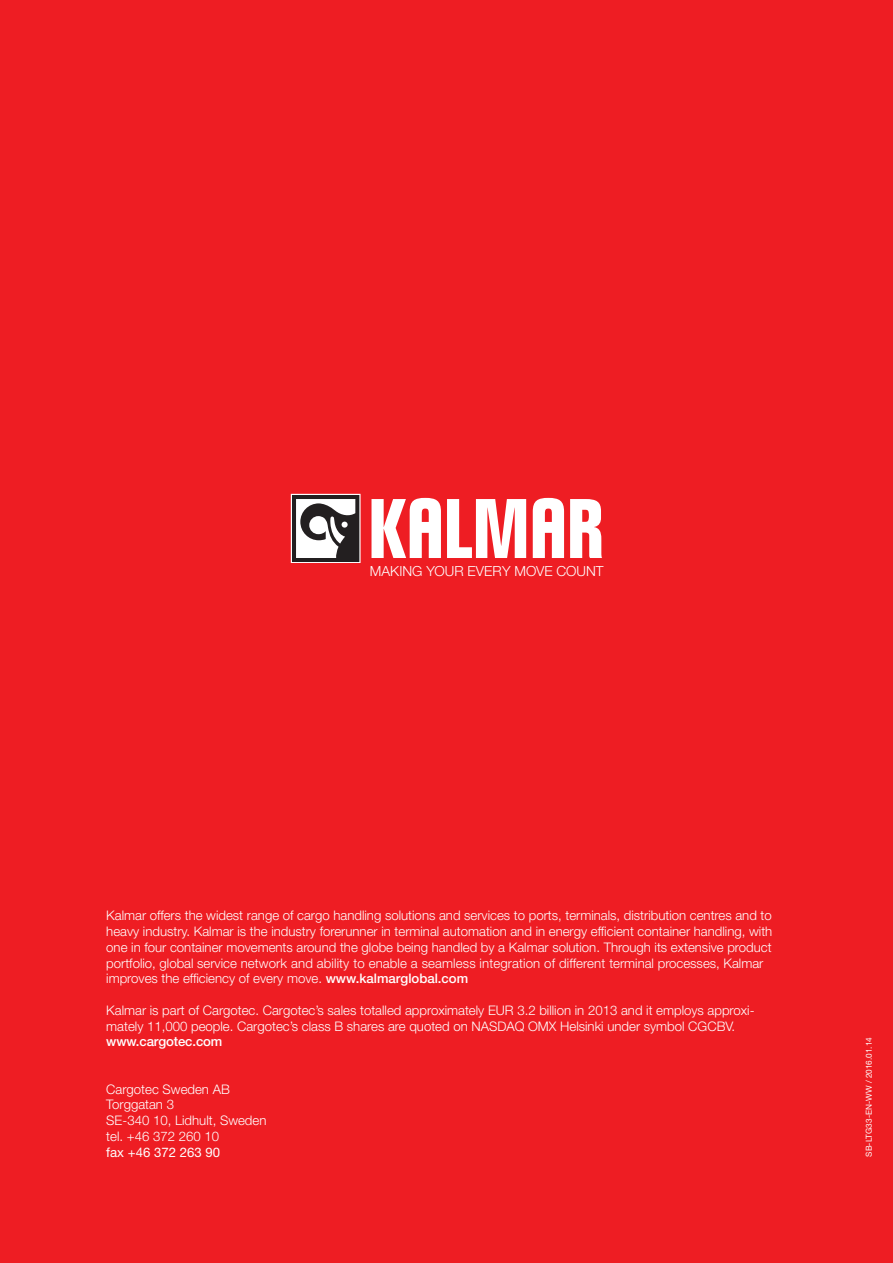
<style>
.page{position:relative;width:893px;height:1263px;background:#ee1d23}
.page>*{position:absolute;margin:0;border:0;box-sizing:border-box;transform-origin:0 0}
.Ingress_GRAY{font:300 13.95px "Helvetica Neue LT Std";color:#fff}
.t1{font:300 13.2px/15.8px "Helvetica Neue LT Std";color:#fff}
.t2{font:500 13.2px "Helvetica Neue LT Std";letter-spacing:-.01em;color:#fff}
.t3{font:13.2px "Helvetica Neue LT Std";color:#fff}
.t4{font:8.25px "Helvetica Neue LT Std";color:#fff}
.s1{font-weight:500}
</style>
<div class="page">
<svg style="left:447px;top:499px;width:79px;height:59px"></svg>
<svg style="left:570px;top:499px;width:32px;height:59px;background:#fbd3d4"></svg>
<svg style="left:371px;top:498px;width:70px;height:60px"></svg>
<svg style="left:533px;top:498px;width:31px;height:60px;background:#fcd8d9"></svg>
<svg style="left:291px;top:494px;width:70px;height:69px;background:#8d898a"></svg>
<p class="Ingress_GRAY" style="left:370px;top:563px;width:235px">MAKING YOUR EVERY MOVE COUNT</p>
<p class="t1" style="left:106px;top:907px;width:668px">Kalmar offers the widest range of cargo handling solutions and services to ports, terminals, distribution centres and to heavy industry. Kalmar is the industry forerunner in terminal automation and in energy efficient container handling, with one in four container movements around the globe being handled by a Kalmar solution. Through its extensive product portfolio, global service network and ability to enable a seamless integration of different terminal processes, Kalmar improves the efficiency of every move. <span class="s1">www.kalmarglobal.com</span></p>
<p class="t1" style="left:106px;top:1002px;width:650px">Kalmar is part of Cargotec. Cargotec’s sales totalled approximately EUR 3.2 billion in 2013 and it employs approxi&shy;mately 11,000 people. Cargotec’s class B shares are quoted on NASDAQ OMX Helsinki under symbol CGCBV.</p>
<p class="t2" style="left:106px;top:1034px;width:118px">www.cargotec.com</p>
<p class="t1" style="left:106px;top:1081px;width:125px">Cargotec Sweden AB</p>
<p class="t1" style="left:106px;top:1096px;width:69px">Torggatan 3</p>
<p class="t1" style="left:106px;top:1112px;width:162px">SE-340 10, Lidhult, Sweden</p>
<p class="t1" style="left:106px;top:1128px;width:114px">tel. +46 372 260 10</p>
<p class="t3" style="left:106px;top:1144px;width:115px">fax +46 372 263 90</p>
<p class="t4" style="left:864px;top:1157px;width:121px;rotate:-90deg">SB-LTG33-EN-WW / 2016.01.14</p>
</div>
